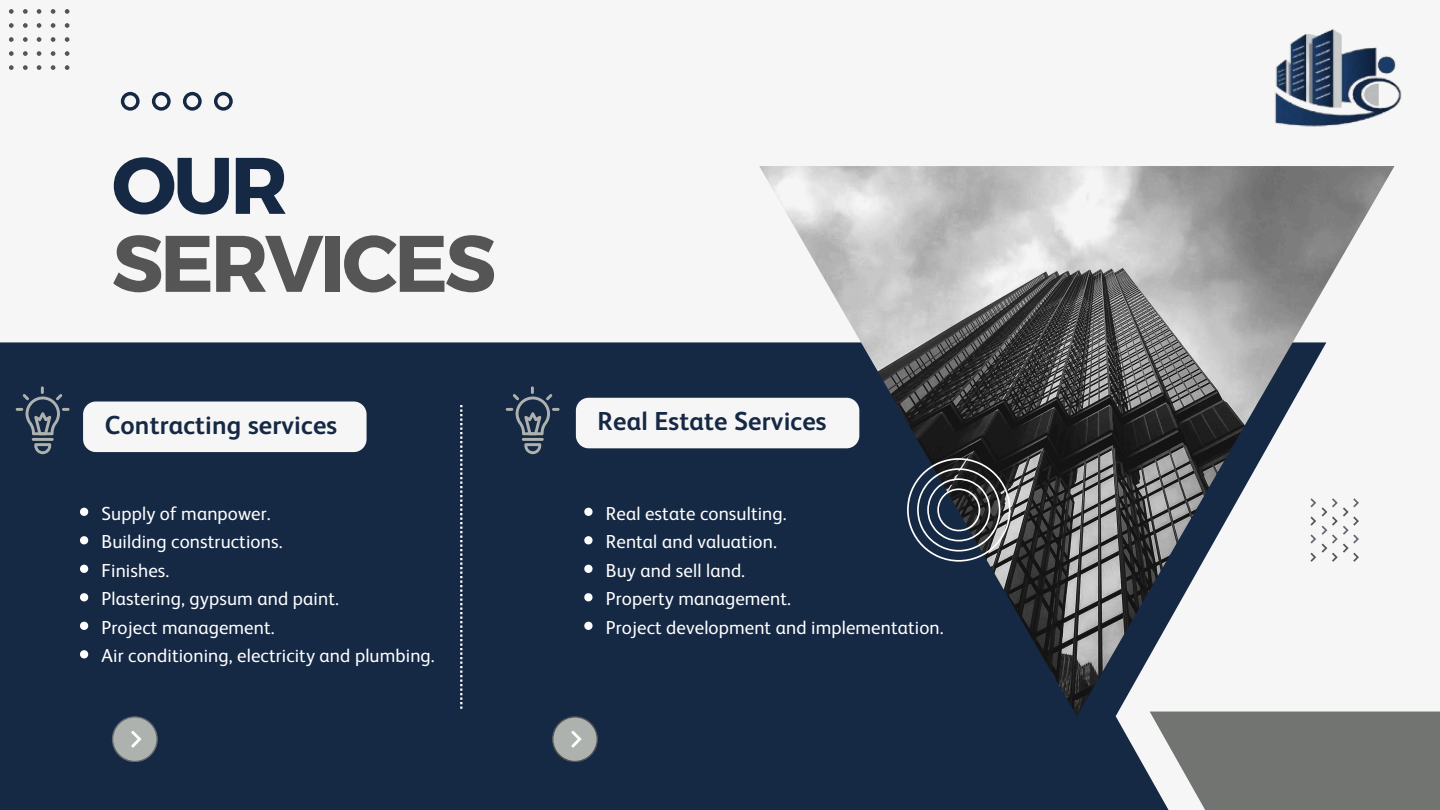
<style>
.page{position:relative;width:1440px;height:810px;background:#f6f6f7}
.page>*{position:absolute;margin:0;border:0;box-sizing:border-box;transform-origin:0 0}
.t1{font:700 80px/78px "Montserrat";letter-spacing:-.04em;color:#555}
.t2{font:700 26px "FS Albert Arabic";letter-spacing:.005em;color:#152844}
.t3{font:18.9px "FS Albert Arabic";letter-spacing:.005em;color:#fff}
.s1{color:#152844}
</style>
<div class="page">
<div style="left:0;top:342px;width:1326px;height:468px;background:#152844"></div>
<div style="left:1150px;top:712px;width:290px;height:98px;background:#717471"></div>
<img style="left:759px;top:166px;width:636px;height:550px">
<svg style="left:1310px;top:498px;width:6px;height:9px"></svg>
<svg style="left:1310px;top:534px;width:6px;height:10px"></svg>
<svg style="left:1310px;top:517px;width:6px;height:9px"></svg>
<svg style="left:1310px;top:553px;width:6px;height:9px"></svg>
<svg style="left:1322px;top:498px;width:37px;height:64px"></svg>
<svg style="left:9px;top:9px;width:60px;height:61px"></svg>
<svg style="left:121px;top:92px;width:112px;height:19px"></svg>
<svg style="left:907px;top:458px;width:104px;height:104px"></svg>
<svg style="left:112px;top:716px;width:46px;height:46px"></svg>
<svg style="left:552px;top:716px;width:46px;height:46px"></svg>
<img style="left:1275px;top:29px;width:127px;height:98px">
<svg style="left:575px;top:396px;width:290px;height:58px;background:#d2d5da"></svg>
<svg style="left:584px;top:508px;width:9px;height:8px"></svg>
<svg style="left:584px;top:536px;width:9px;height:8px"></svg>
<svg style="left:584px;top:565px;width:9px;height:8px"></svg>
<svg style="left:584px;top:593px;width:9px;height:8px"></svg>
<svg style="left:584px;top:622px;width:9px;height:8px"></svg>
<svg style="left:80px;top:508px;width:8px;height:8px"></svg>
<svg style="left:80px;top:536px;width:8px;height:8px"></svg>
<svg style="left:80px;top:565px;width:8px;height:8px"></svg>
<svg style="left:80px;top:593px;width:8px;height:8px"></svg>
<svg style="left:80px;top:622px;width:8px;height:8px"></svg>
<svg style="left:80px;top:650px;width:8px;height:8px"></svg>
<div style="left:83px;top:401px;width:284px;height:52px;background:#f6f6f7"></div>
<svg style="left:460px;top:405px;width:2px;height:304px"></svg>
<hr style="left:522px;top:438px;width:22px;height:3px;background:#aeb2af">
<svg style="left:524px;top:443px;width:17px;height:11px"></svg>
<svg style="left:506px;top:386px;width:54px;height:49px"></svg>
<hr style="left:32px;top:438px;width:22px;height:3px;background:#aeb2af">
<svg style="left:34px;top:443px;width:17px;height:11px"></svg>
<svg style="left:16px;top:386px;width:54px;height:49px"></svg>
<p class="t1" style="left:112px;top:142px;width:386px"><span class="s1">OUR<br></span>SERVICES</p>
<p class="t2" style="left:105px;top:410px;width:234px">Contracting services</p>
<p class="t3" style="left:102px;top:502px;width:171px">Supply of manpower.</p>
<p class="t3" style="left:102px;top:531px;width:182px">Building constructions.</p>
<p class="t3" style="left:102px;top:559px;width:69px">Finishes.</p>
<p class="t3" style="left:102px;top:588px;width:239px">Plastering, gypsum and paint.</p>
<p class="t3" style="left:102px;top:616px;width:174px">Project management.</p>
<p class="t3" style="left:102px;top:645px;width:335px">Air conditioning, electricity and plumbing.</p>
<p class="t2" style="left:598px;top:406px;width:230px">Real Estate Services</p>
<h1 class="t3" style="left:606px;top:502px;width:182px">Real estate consulting.</h1>
<p class="t3" style="left:606px;top:531px;width:172px">Rental and valuation.</p>
<p class="t3" style="left:606px;top:559px;width:141px">Buy and sell land.</p>
<p class="t3" style="left:606px;top:588px;width:187px">Property management.</p>
<p class="t3" style="left:606px;top:616px;width:339px">Project development and implementation.</p>
</div>
